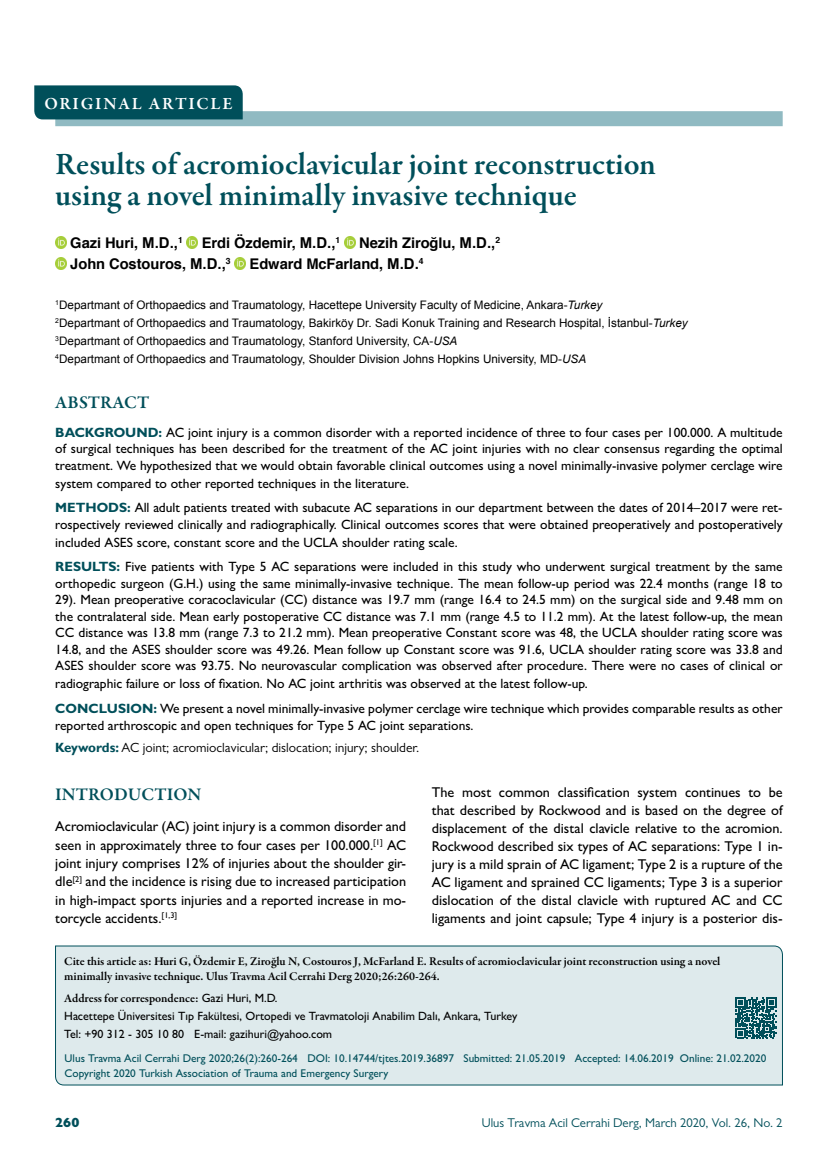
<style>
.page{position:relative;width:838px;height:1170px;background:#fff}
.page>*{position:absolute;margin:0;border:0;box-sizing:border-box;transform-origin:0 0}
.t1{font:600 31.5px/31.5px "Garamond Premr Pro";letter-spacing:-.005em;color:#004f5a}
.t2{font:600 18px "Garamond Premr Pro";letter-spacing:.005em;color:#004f5a}
.t3{font:600 17.25px "Garamond Premr Pro";letter-spacing:.1em;color:#fff}
.t4{font:700 14.7px "Helvetica";letter-spacing:-.005em;color:#000}
.t5{font:500 14.25px/18px "Gill Sans MT Pro";color:#000;text-align:justify}
.t6{font:500 13.5px/16.5px "Gill Sans MT Pro";color:#000}
.t7{font:800 13.5px "Gill Sans MT Pro";color:#004f5a}
.t8{font:13.35px "Gill Sans MT Pro";color:#000}
.t9{font:12.75px "Gill Sans MT Pro";color:#004f5a}
.t10{font:600 12px/15px "Garamond Premr Pro";color:#000}
.t11{font:500 12px/18px "Gill Sans MT Pro";color:#000}
.t12{font:11.7px/18px "Arial";color:#000}
.t13{font:500 11.25px/15px "Gill Sans MT Pro";color:#004f5a}
.s1{font-family:"Arial";font-size:15px}
.s2{font-style:italic}
.s3{font-weight:700;color:#004f5a}
.s4{font-family:"Gill Sans";font-weight:700;color:#004f5a}
.s5{font-family:"Gill Sans MT Pro";font-weight:500}
</style>
<div class="page">
<div style="left:55px;top:111px;width:727px;height:15px;background:#90bac2"></div>
<svg style="left:55px;top:237px;width:11px;height:11px"></svg>
<svg style="left:187px;top:237px;width:11px;height:11px"></svg>
<svg style="left:344px;top:237px;width:11px;height:11px"></svg>
<svg style="left:55px;top:258px;width:11px;height:11px"></svg>
<svg style="left:235px;top:258px;width:11px;height:11px"></svg>
<div style="left:34px;top:85px;width:209px;height:34px;background:#004f5a"></div>
<div style="left:55px;top:945px;width:728px;height:140px;background:#deeaec"></div>
<svg style="left:735px;top:997px;width:41px;height:41px;background:#407c84"></svg>
<p class="t3" style="left:44px;top:93px;width:190px">ORIGINAL ARTICLE</p>
<h1 class="t1" style="left:55px;top:149px;width:602px">Results of acromioclavicular joint reconstruction using a novel minimally invasive technique</h1>
<p class="t4" style="left:70px;top:231px;width:114px">Gazi Huri, <span class="s1">M.D.,</span><sup>1</sup></p>
<p class="t4" style="left:202px;top:231px;width:140px">Erdi Özdemir, <span class="s1">M.D.,</span><sup>1</sup></p>
<p class="t4" style="left:359px;top:231px;width:142px">Nezih Ziroğlu, <span class="s1">M.D.,</span><sup>2</sup></p>
<p class="t4" style="left:70px;top:252px;width:162px">John Costouros, <span class="s1">M.D.,</span><sup>3</sup></p>
<p class="t4" style="left:250px;top:252px;width:175px">Edward McFarland, <span class="s1">M.D.</span><sup>4</sup></p>
<p class="t12" style="left:55px;top:296px;width:634px"><sup>1</sup>Departmant of Orthopaedics and Traumatology, Hacettepe University Faculty of Medicine, Ankara-<span class="s2">Turkey<br></span><sup>2</sup>Departmant of Orthopaedics and Traumatology, Bakirköy Dr. Sadi Konuk Training and Research Hospital, İstanbul-<span class="s2">Turkey </span><sup>3</sup>Departmant of Orthopaedics and Traumatology, Stanford University, CA-<span class="s2">USA<br></span><sup>4</sup>Departmant of Orthopaedics and Traumatology, Shoulder Division Johns Hopkins University, MD-<span class="s2">USA</span></p>
<h2 class="t2" style="left:55px;top:391px;width:95px">ABSTRACT</h2>
<p class="t6" style="left:55px;top:424px;width:729px;text-align:justify"><span class="s3">BACKGROUND:</span> AC joint injury is a common disorder with a reported incidence of three to four cases per 100.000. A multitude of surgical techniques has been described for the treatment of the AC joint injuries with no clear consensus regarding the optimal treatment. We hypothesized that we would obtain favorable clinical outcomes using a novel minimally-invasive polymer cerclage wire</p>
<p class="t6" style="left:55px;top:471px;width:729px;line-height:24.5px">system compared to other reported techniques in the literature.<br><span class="s3">METHODS:</span> All adult patients treated with subacute AC separations in our department between the dates of 2014–2017 were ret-</p>
<p class="t6" style="left:55px;top:515px;width:729px;line-height:18px">rospectively reviewed clinically and radiographically. Clinical outcomes scores that were obtained preoperatively and postoperatively included ASES score, constant score and the UCLA shoulder rating scale.</p>
<p class="t6" style="left:55px;top:558px;width:729px;text-align:justify"><span class="s3">RESULTS:</span> Five patients with Type 5 AC separations were included in this study who underwent surgical treatment by the same orthopedic surgeon (G.H.) using the same minimally-invasive technique. The mean follow-up period was 22.4 months (range 18 to 29). Mean preoperative coracoclavicular (CC) distance was 19.7 mm (range 16.4 to 24.5 mm) on the surgical side and 9.48 mm on the contralateral side. Mean early postoperative CC distance was 7.1 mm (range 4.5 to 11.2 mm). At the latest follow-up, the mean CC distance was 13.8 mm (range 7.3 to 21.2 mm). Mean preoperative Constant score was 48, the UCLA shoulder rating score was 14.8, and the ASES shoulder score was 49.26. Mean follow up Constant score was 91.6, UCLA shoulder rating score was 33.8 and ASES shoulder score was 93.75. No neurovascular complication was observed after procedure. There were no cases of clinical or</p>
<p class="t6" style="left:55px;top:671px;width:729px;line-height:24.5px">radiographic failure or loss of fixation. No AC joint arthritis was observed at the latest follow-up.<br><span class="s3">CONCLUSION:</span> We present a novel minimally-invasive polymer cerclage wire technique which provides comparable results as other</p>
<p class="t6" style="left:55px;top:717px;width:420px">reported arthroscopic and open techniques for Type 5 AC joint separations.</p>
<p class="t8" style="left:55px;top:739px;width:365px"><span class="s4">Keywords:</span> AC joint; acromioclavicular; dislocation; injury; shoulder.</p>
<p class="t5" style="left:432px;top:782px;width:352px">The most common classification system continues to be that described by Rockwood and is based on the degree of displacement of the distal clavicle relative to the acromion.<br>Rockwood described six types of AC separations: Type 1 in&shy;jury is a mild sprain of AC ligament; Type 2 is a rupture of the AC ligament and sprained CC ligaments; Type 3 is a superior dislocation of the distal clavicle with ruptured AC and CC ligaments and joint capsule; Type 4 injury is a posterior dis-</p>
<h2 class="t2" style="left:55px;top:783px;width:148px">INTRODUCTION</h2>
<p class="t5" style="left:55px;top:817px;width:352px">Acromioclavicular (AC) joint injury is a common disorder and seen in approximately three to four cases per 100.000.<sup>[1]</sup> AC joint injury comprises 12% of injuries about the shoulder gir&shy;dle<sup>[2]</sup> and the incidence is rising due to increased participation in high-impact sports injuries and a reported increase in mo&shy;torcycle accidents.<sup>[1,3]</sup></p>
<p class="t10" style="left:64px;top:953px;width:657px">Cite this article as: Huri G, Özdemir E, Ziroğlu N, Costouros J, McFarland E. Results of acromioclavicular joint reconstruction using a novel minimally invasive technique. Ulus Travma Acil Cerrahi Derg 2020;26:260-264.</p>
<p class="t10" style="left:64px;top:991px;width:215px">Address for correspondence: <span class="s5">Gazi Huri, M.D.</span></p>
<p class="t11" style="left:64px;top:1006px;width:454px">Hacettepe Üniversitesi Tıp Fakültesi, Ortopedi ve Travmatoloji Anabilim Dalı, Ankara, Turkey<br>Tel: +90 312 - 305 10 80 E-mail: gazihuri@yahoo.com</p>
<p class="t13" style="left:65px;top:1050px;width:703px">Ulus Travma Acil Cerrahi Derg 2020;26(2):260-264 DOI: 10.14744/tjtes.2019.36897 Submitted: 21.05.2019 Accepted: 14.06.2019 Online: 21.02.2020<br>Copyright 2020 Turkish Association of Trauma and Emergency Surgery</p>
<p class="t7" style="left:55px;top:1114px;width:26px">260</p>
<p class="t9" style="left:482px;top:1115px;width:302px">Ulus Travma Acil Cerrahi Derg, March 2020, Vol. 26, No. 2</p>
</div>
